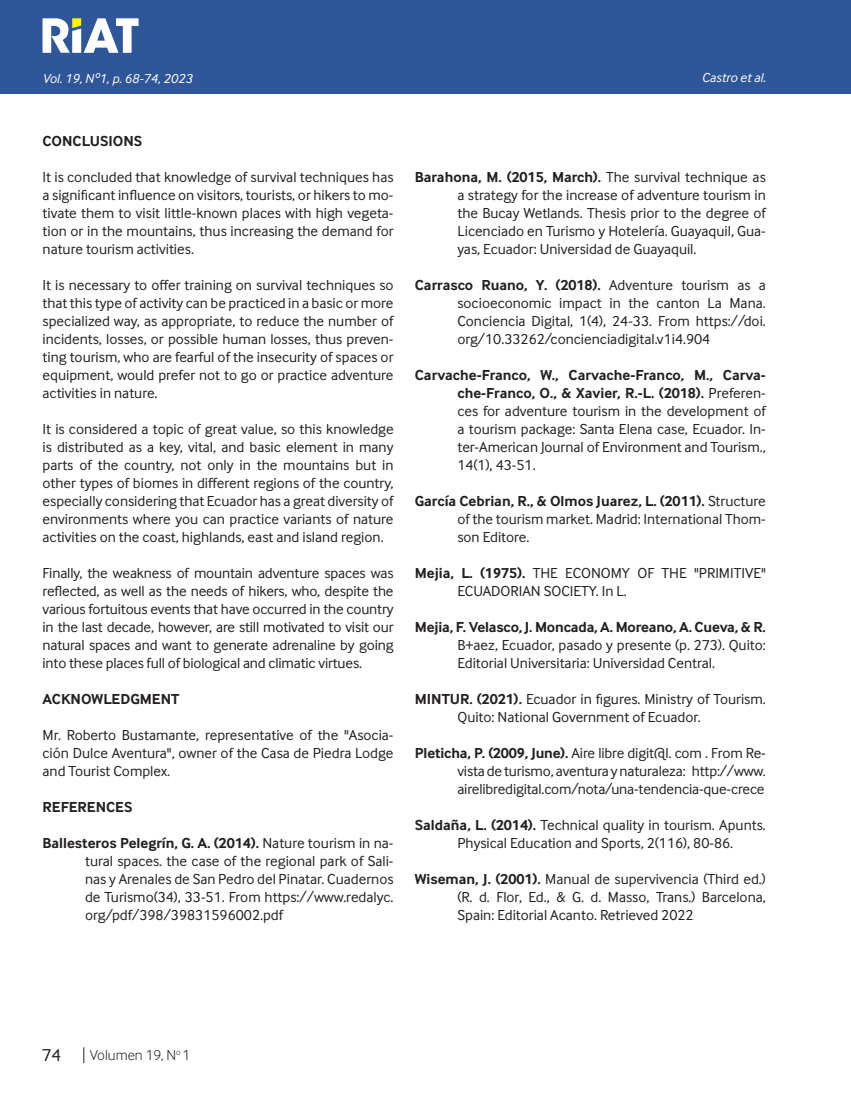
<style>
.page{position:relative;width:851px;height:1106px;background:#fff}
.page>*{position:absolute;margin:0;border:0;box-sizing:border-box;transform-origin:0 0}
.t1{font:18px "Inter Face";color:#231f20}
.Cuerpo_de_Texto{font:15px/18px "Inter Face";color:#231f20;text-align:justify}
.Cuerpo_de_Texto-2{font:700 15px "Inter Face";color:#231f20}
.t2{font:300 15px "Inter Face";color:#231f20}
.Cuño_de_pagina{font:italic 13.5px "Inter Face";color:#fff}
.s1{font-weight:700}
</style>
<div class="page">
<div style="left:0;top:0;width:850px;height:94px;background:#2f5699"></div>
<hr style="left:850px;top:0;width:1px;height:94px;background:#2f5699">
<svg style="left:43px;top:18px;width:95px;height:35px"></svg>
<svg style="left:83px;top:1047px;width:1px;height:16px"></svg>
<p class="Cuño_de_pagina" style="left:43px;top:71px;width:151px">Vol. 19, Nº1, p. 68-74, 2023</p>
<p class="Cuño_de_pagina" style="left:701px;top:70px;width:66px">Castro et al.</p>
<p class="Cuerpo_de_Texto-2" style="left:43px;top:132px;width:101px">CONCLUSIONS</p>
<p class="Cuerpo_de_Texto" style="left:43px;top:168px;width:352px">It is concluded that knowledge of survival techniques has a significant influence on visitors, tourists, or hikers to mo&shy;tivate them to visit little-known places with high vegeta&shy;tion or in the mountains, thus increasing the demand for nature tourism activities.</p>
<p class="Cuerpo_de_Texto" style="left:43px;top:276px;width:352px">It is necessary to offer training on survival techniques so that this type of activity can be practiced in a basic or more specialized way, as appropriate, to reduce the number of incidents, losses, or possible human losses, thus preven&shy;ting tourism, who are fearful of the insecurity of spaces or equipment, would prefer not to go or practice adventure activities in nature.</p>
<p class="Cuerpo_de_Texto" style="left:43px;top:420px;width:352px">It is considered a topic of great value, so this knowledge is distributed as a key, vital, and basic element in many parts of the country, not only in the mountains but in other types of biomes in different regions of the country, especially considering that Ecuador has a great diversity of environments where you can practice variants of nature activities on the coast, highlands, east and island region.</p>
<p class="Cuerpo_de_Texto" style="left:43px;top:564px;width:352px">Finally, the weakness of mountain adventure spaces was reflected, as well as the needs of hikers, who, despite the various fortuitous events that have occurred in the country in the last decade, however, are still motivated to visit our natural spaces and want to generate adrenaline by going into these places full of biological and climatic virtues.</p>
<p class="Cuerpo_de_Texto-2" style="left:43px;top:690px;width:138px">ACKNOWLEDGMENT</p>
<p class="Cuerpo_de_Texto" style="left:43px;top:726px;width:352px">Mr. Roberto Bustamante, representative of the "Asocia&shy;ción Dulce Aventura", owner of the Casa de Piedra Lodge and Tourist Complex.</p>
<p class="Cuerpo_de_Texto-2" style="left:43px;top:798px;width:91px">REFERENCES</p>
<p class="Cuerpo_de_Texto" style="left:85px;top:834px;width:310px;text-indent:-43px"><span class="s1">Ballesteros Pelegrín, G. A. (2014).</span> Nature tourism in na&shy;tural spaces. the case of the regional park of Sali&shy;nas y Arenales de San Pedro del Pinatar. Cuadernos de Turismo(34), 33-51. From https://www.redalyc. org/pdf/398/39831596002.pdf</p>
<p class="Cuerpo_de_Texto" style="left:457px;top:168px;width:310px;text-indent:-43px"><span class="s1">Barahona, M. (2015, March).</span> The survival technique as a strategy for the increase of adventure tourism in the Bucay Wetlands. Thesis prior to the degree of Licenciado en Turismo y Hotelería. Guayaquil, Gua&shy;yas, Ecuador: Universidad de Guayaquil.</p>
<p class="Cuerpo_de_Texto" style="left:457px;top:276px;width:310px;text-indent:-43px"><span class="s1">Carrasco Ruano, Y. (2018).</span> Adventure tourism as a socioeconomic impact in the canton La Mana.<br>Conciencia Digital, 1(4), 24-33. From https://doi. org/10.33262/concienciadigital.v1i4.904</p>
<p class="Cuerpo_de_Texto" style="left:457px;top:366px;width:310px;text-indent:-43px"><span class="s1">Carvache-Franco, W., Carvache-Franco, M., Carva&shy;che-Franco, O., &amp; Xavier, R.-L. (2018).</span> Preferen&shy;ces for adventure tourism in the development of a tourism package: Santa Elena case, Ecuador. In&shy;ter-American Journal of Environment and Tourism., 14(1), 43-51.</p>
<p class="Cuerpo_de_Texto" style="left:457px;top:492px;width:310px;text-indent:-43px"><span class="s1">García Cebrian, R., &amp; Olmos Juarez, L. (2011).</span> Structure of the tourism market. Madrid: International Thom&shy;son Editore.</p>
<p class="Cuerpo_de_Texto" style="left:457px;top:564px;width:310px;text-indent:-43px"><span class="s1">Mejia, L. (1975).</span> THE ECONOMY OF THE "PRIMITIVE"<br>ECUADORIAN SOCIETY. In L.</p>
<p class="Cuerpo_de_Texto" style="left:457px;top:618px;width:310px;text-indent:-43px"><span class="s1">Mejia, F. Velasco, J. Moncada, A. Moreano, A. Cueva, &amp; R.<br></span>B+aez, Ecuador, pasado y presente (p. 273). Quito:<br>Editorial Universitaria: Universidad Central.</p>
<p class="Cuerpo_de_Texto" style="left:457px;top:690px;width:310px;text-indent:-43px"><span class="s1">MINTUR. (2021).</span> Ecuador in figures. Ministry of Tourism.<br>Quito: National Government of Ecuador.</p>
<p class="Cuerpo_de_Texto" style="left:457px;top:744px;width:310px;text-indent:-43px"><span class="s1">Pleticha, P. (2009, June).</span> Aire libre digit@l. com . From Re&shy;vista de turismo, aventura y naturaleza: http://www. airelibredigital.com/nota/una-tendencia-que-crece</p>
<p class="Cuerpo_de_Texto" style="left:457px;top:816px;width:310px;text-indent:-43px"><span class="s1">Saldaña, L. (2014).</span> Technical quality in tourism. Apunts.<br>Physical Education and Sports, 2(116), 80-86.</p>
<p class="Cuerpo_de_Texto" style="left:457px;top:870px;width:310px;text-indent:-43px"><span class="s1">Wiseman, J. (2001).</span> Manual de supervivencia (Third ed.) (R. d. Flor, Ed., &amp; G. d. Masso, Trans.) Barcelona, Spain: Editorial Acanto. Retrieved 2022</p>
<p class="t1" style="left:42px;top:1045px;width:21px">74</p>
<p class="t2" style="left:90px;top:1046px;width:102px">Volumen 19, N<sup>o</sup> 1</p>
</div>
